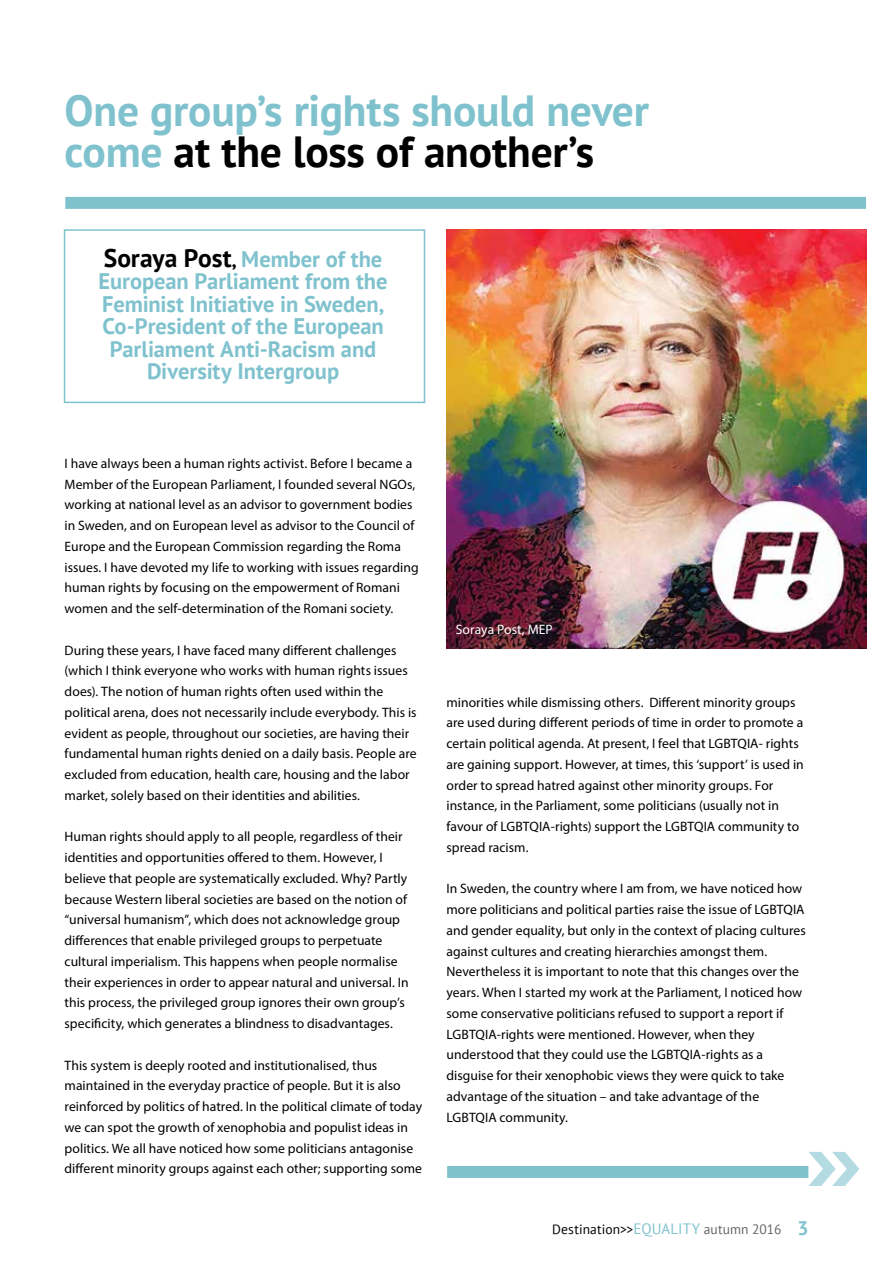
<style>
.page{position:relative;width:893px;height:1263px;background:#fff}
.page>*{position:absolute;margin:0;border:0;box-sizing:border-box;transform-origin:0 0}
.t1{font:700 43.5px/41.5px "PT Sans";letter-spacing:-.005em;color:#7fc2ce}
.t2{font:700 22.5px/22.5px "PT Sans";letter-spacing:-.005em;color:#7fc2ce;text-align:center}
.t3{font:13.65px/20.7px "Myriad Pro";letter-spacing:.005em;color:#000}
.t4{font:13.65px "Myriad Pro";letter-spacing:.005em;color:#fff}
.t5{font:13.5px "PT Sans";letter-spacing:.01em;color:#000}
.s1{color:#000}
.s2{font-size:25.5px;color:#000}
.s3{font-size:19.5px;color:#000}
.s4{font-size:15px;color:#7fc2ce}
.s5{color:#636466}
.s6{font-weight:700;font-size:19.5px;color:#7fc2ce}
</style>
<div class="page">
<div style="left:64px;top:229px;width:361px;height:174px;border:2px solid #7fc2ce"></div>
<svg style="left:808px;top:1152px;width:51px;height:34px"></svg>
<div style="left:447px;top:1166px;width:361px;height:12px;background:#7fc2ce"></div>
<div style="left:65px;top:197px;width:801px;height:12px;background:#7fc2ce"></div>
<img style="left:447px;top:229px;width:419px;height:420px">
<h1 class="t1" style="left:65px;top:89px;width:586px">One group’s rights should never come <span class="s1">at the loss of another’s</span></h1>
<h2 class="t2" style="left:99px;top:247px;width:291px"><span class="s2">Soraya Post</span><span class="s3">,</span> Member of the<br>European Parliament from the<br>Feminist Initiative in Sweden,<br>Co-President of the European<br>Parliament Anti-Racism and<br>Diversity Intergroup</h2>
<p class="t3" style="left:65px;top:453px;width:356px">I have always been a human rights activist. Before I became a Member of the European Parliament, I founded several NGOs, working at national level as an advisor to government bodies in Sweden, and on European level as advisor to the Council of Europe and the European Commission regarding the Roma issues. I have devoted my life to working with issues regarding human rights by focusing on the empowerment of Romani women and the self-determination of the Romani society.</p>
<p class="t3" style="left:65px;top:639px;width:354px">During these years, I have faced many different challenges (which I think everyone who works with human rights issues does). The notion of human rights often used within the political arena, does not necessarily include everybody. This is evident as people, throughout our societies, are having their fundamental human rights denied on a daily basis. People are excluded from education, health care, housing and the labor market, solely based on their identities and abilities.</p>
<p class="t3" style="left:65px;top:826px;width:346px">Human rights should apply to all people, regardless of their identities and opportunities offered to them. However, I believe that people are systematically excluded. Why? Partly because Western liberal societies are based on the notion of “universal humanism”, which does not acknowledge group differences that enable privileged groups to perpetuate cultural imperialism. This happens when people normalise their experiences in order to appear natural and universal. In this process, the privileged group ignores their own group’s specificity, which generates a blindness to disadvantages.</p>
<p class="t3" style="left:65px;top:1054px;width:359px">This system is deeply rooted and institutionalised, thus maintained in the everyday practice of people. But it is also reinforced by politics of hatred. In the political climate of today we can spot the growth of xenophobia and populist ideas in politics. We all have noticed how some politicians antagonise different minority groups against each other; supporting some</p>
<p class="t4" style="left:456px;top:621px;width:98px">Soraya Post, MEP</p>
<p class="t3" style="left:446px;top:691px;width:359px">minorities while dismissing others. Different minority groups are used during different periods of time in order to promote a certain political agenda. At present, I feel that LGBTQIA- rights are gaining support. However, at times, this ‘support’ is used in order to spread hatred against other minority groups. For instance, in the Parliament, some politicians (usually not in favour of LGBTQIA-rights) support the LGBTQIA community to spread racism.</p>
<p class="t3" style="left:446px;top:878px;width:361px">In Sweden, the country where I am from, we have noticed how more politicians and political parties raise the issue of LGBTQIA and gender equality, but only in the context of placing cultures against cultures and creating hierarchies amongst them.<br>Nevertheless it is important to note that this changes over the years. When I started my work at the Parliament, I noticed how some conservative politicians refused to support a report if LGBTQIA-rights were mentioned. However, when they understood that they could use the LGBTQIA-rights as a disguise for their xenophobic views they were quick to take advantage of the situation – and take advantage of the LGBTQIA community.</p>
<p class="t5" style="left:552px;top:1221px;width:258px">Destination&gt;&gt;<span class="s4">EQUALITY</span> <span class="s5">autumn 2016</span> <span class="s6">3</span></p>
</div>
